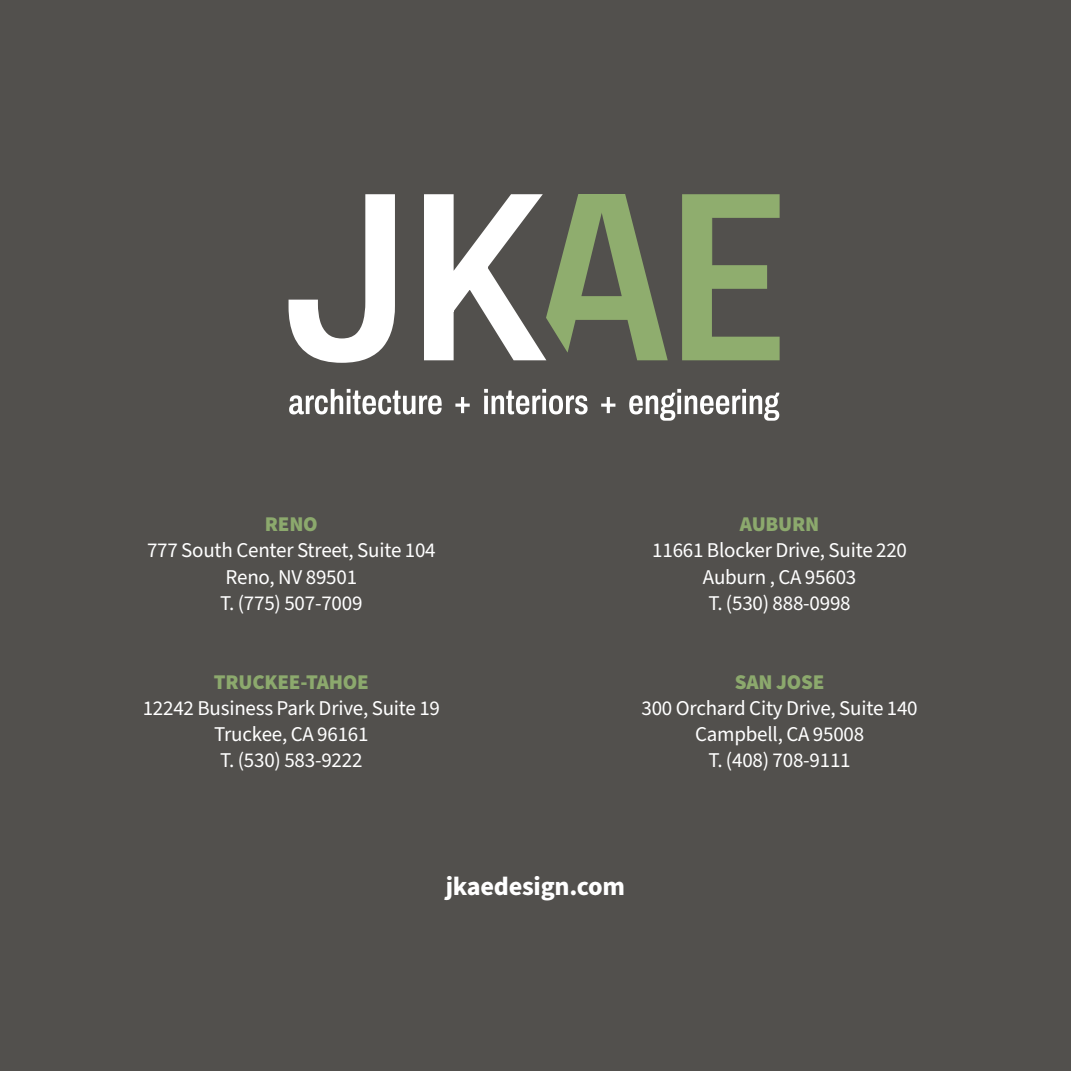
<style>
.page{position:relative;width:1071px;height:1071px;background:#52504d}
.page>*{position:absolute;margin:0;border:0;box-sizing:border-box;transform-origin:0 0}
.t1{font:700 26.25px "Source Sans Pro";letter-spacing:-.01em;color:#fff}
.t2{font:21px/26.2px "Source Sans Pro";letter-spacing:-.01em;color:#fff;text-align:center}
.t3{font:900 21px "Source Sans Pro";letter-spacing:-.01em;color:#8ca96d}
</style>
<div class="page">
<svg style="left:289px;top:389px;width:490px;height:32px"></svg>
<svg style="left:289px;top:194px;width:491px;height:169px"></svg>
<p class="t3" style="left:265px;top:510px;width:54px">RENO</p>
<p class="t2" style="left:147px;top:538px;width:290px">777 South Center Street, Suite 104<br>Reno, NV 89501<br>T. (775) 507-7009</p>
<p class="t3" style="left:214px;top:667px;width:157px">TRUCKEE-TAHOE</p>
<p class="t2" style="left:143px;top:695px;width:299px">12242 Business Park Drive, Suite 19<br>Truckee, CA 96161<br>T. (530) 583-9222</p>
<p class="t3" style="left:740px;top:510px;width:81px">AUBURN</p>
<p class="t2" style="left:652px;top:538px;width:256px">11661 Blocker Drive, Suite 220<br>Auburn , CA 95603<br>T. (530) 888-0998</p>
<p class="t3" style="left:735px;top:667px;width:91px">SAN JOSE</p>
<p class="t2" style="left:642px;top:695px;width:278px">300 Orchard City Drive, Suite 140<br>Campbell, CA 95008<br>T. (408) 708-9111</p>
<p class="t1" style="left:446px;top:868px;width:181px">jkaedesign.com</p>
</div>
